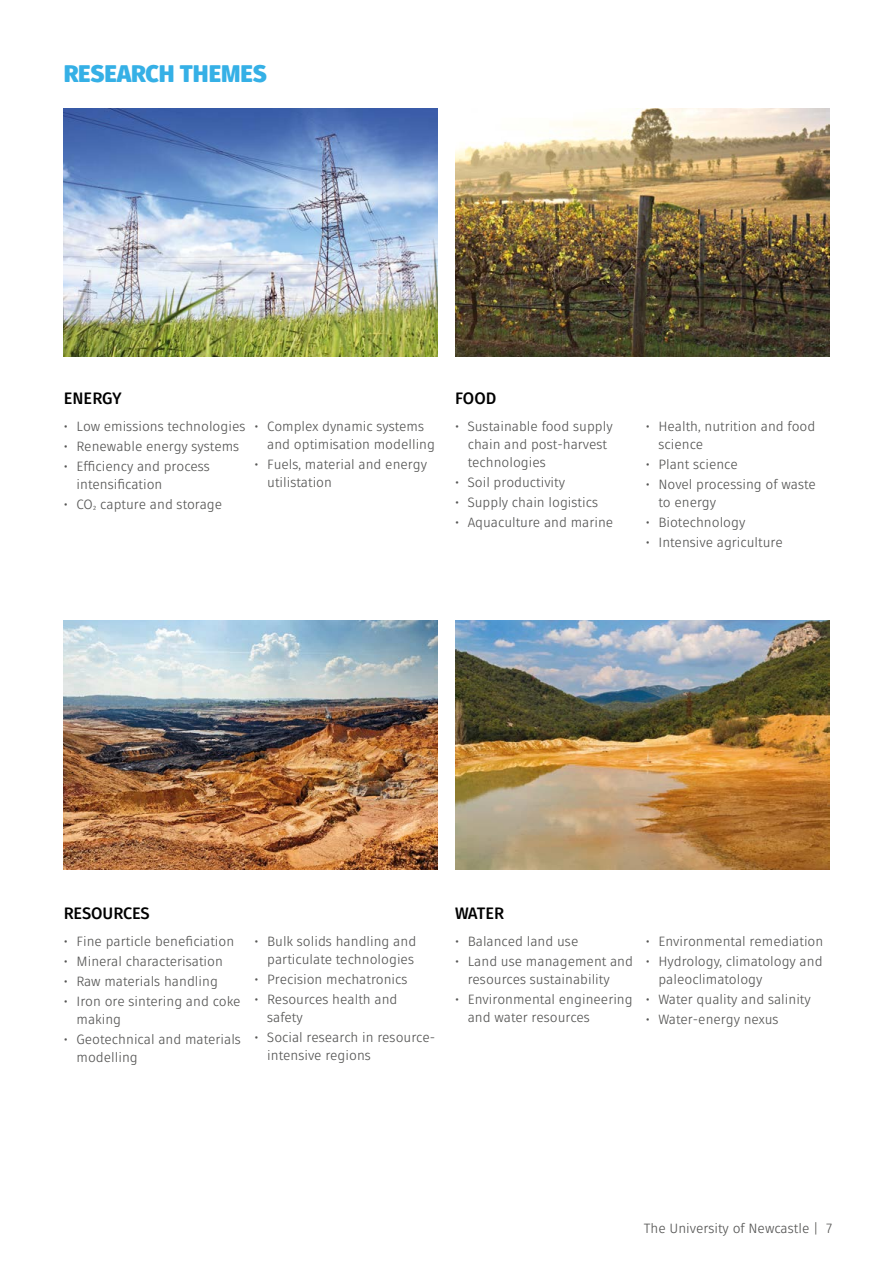
<style>
.page{position:relative;width:893px;height:1263px;background:#fff}
.page>*{position:absolute;margin:0;border:0;box-sizing:border-box;transform-origin:0 0}
.t1{font:900 24px "Fuse V.2 Display";color:#35b0e6}
.t2{font:700 16.5px "Fuse V.2 Display";color:#000}
.t3{font:13.5px/18px "Fuse V.2 Display";color:#575756}
</style>
<div class="page">
<img style="left:64px;top:108px;width:374px;height:249px">
<img style="left:64px;top:621px;width:374px;height:248px">
<img style="left:455px;top:108px;width:374px;height:249px">
<img style="left:455px;top:621px;width:374px;height:248px">
<h1 class="t1" style="left:64px;top:57px;width:205px">RESEARCH THEMES</h1>
<p class="t2" style="left:64px;top:388px;width:59px">ENERGY</p>
<p class="t3" style="left:64px;top:417px;width:183px">• Low emissions technologies</p>
<p class="t3" style="left:64px;top:437px;width:177px">• Renewable energy systems</p>
<p class="t3" style="left:77px;top:457px;width:135px;text-indent:-13px">• Efficiency and process intensification</p>
<p class="t3" style="left:64px;top:495px;width:160px">• CO<sub>²</sub> capture and storage</p>
<p class="t3" style="left:267px;top:417px;width:169px;text-indent:-13px">• Complex dynamic systems and optimisation modelling</p>
<p class="t3" style="left:267px;top:455px;width:161px;text-indent:-13px">• Fuels, material and energy utilistation</p>
<p class="t2" style="left:455px;top:388px;width:43px">FOOD</p>
<p class="t3" style="left:468px;top:417px;width:146px;text-indent:-13px">• Sustainable food supply chain and post-harvest technologies</p>
<p class="t3" style="left:455px;top:473px;width:112px">• Soil productivity</p>
<p class="t3" style="left:455px;top:493px;width:145px">• Supply chain logistics</p>
<p class="t3" style="left:455px;top:513px;width:160px">• Aquaculture and marine</p>
<p class="t3" style="left:658px;top:417px;width:158px;text-indent:-13px">• Health, nutrition and food science</p>
<p class="t3" style="left:646px;top:455px;width:94px">• Plant science</p>
<p class="t3" style="left:658px;top:475px;width:159px;text-indent:-13px">• Novel processing of waste to energy</p>
<p class="t3" style="left:646px;top:513px;width:101px">• Biotechnology</p>
<p class="t3" style="left:646px;top:533px;width:139px">• Intensive agriculture</p>
<p class="t2" style="left:64px;top:903px;width:87px">RESOURCES</p>
<p class="t3" style="left:64px;top:932px;width:172px">• Fine particle beneficiation</p>
<p class="t3" style="left:64px;top:952px;width:161px">• Mineral characterisation</p>
<p class="t3" style="left:64px;top:972px;width:156px">• Raw materials handling</p>
<p class="t3" style="left:77px;top:992px;width:165px;text-indent:-13px">• Iron ore sintering and coke making</p>
<p class="t3" style="left:77px;top:1030px;width:166px;text-indent:-13px">• Geotechnical and materials modelling</p>
<p class="t3" style="left:254px;top:932px;width:163px;text-align:right">• Bulk solids handling and particulate technologies</p>
<p class="t3" style="left:254px;top:970px;width:155px">• Precision mechatronics</p>
<p class="t3" style="left:267px;top:990px;width:132px;text-indent:-13px">• Resources health and safety</p>
<p class="t3" style="left:267px;top:1028px;width:169px;text-indent:-13px">• Social research in resource&shy;intensive regions</p>
<p class="t2" style="left:455px;top:903px;width:51px">WATER</p>
<p class="t3" style="left:455px;top:932px;width:125px">• Balanced land use</p>
<p class="t3" style="left:468px;top:952px;width:167px;text-indent:-13px">• Land use management and resources sustainability</p>
<p class="t3" style="left:468px;top:990px;width:166px;text-indent:-13px">• Environmental engineering and water resources</p>
<p class="t3" style="left:646px;top:932px;width:179px">• Environmental remediation</p>
<p class="t3" style="left:658px;top:952px;width:166px;text-indent:-13px">• Hydrology, climatology and paleoclimatology</p>
<p class="t3" style="left:646px;top:990px;width:167px">• Water quality and salinity</p>
<p class="t3" style="left:646px;top:1010px;width:134px">• Water-energy nexus</p>
<p class="t3" style="left:644px;top:1219px;width:190px">The University of Newcastle | 7</p>
</div>
